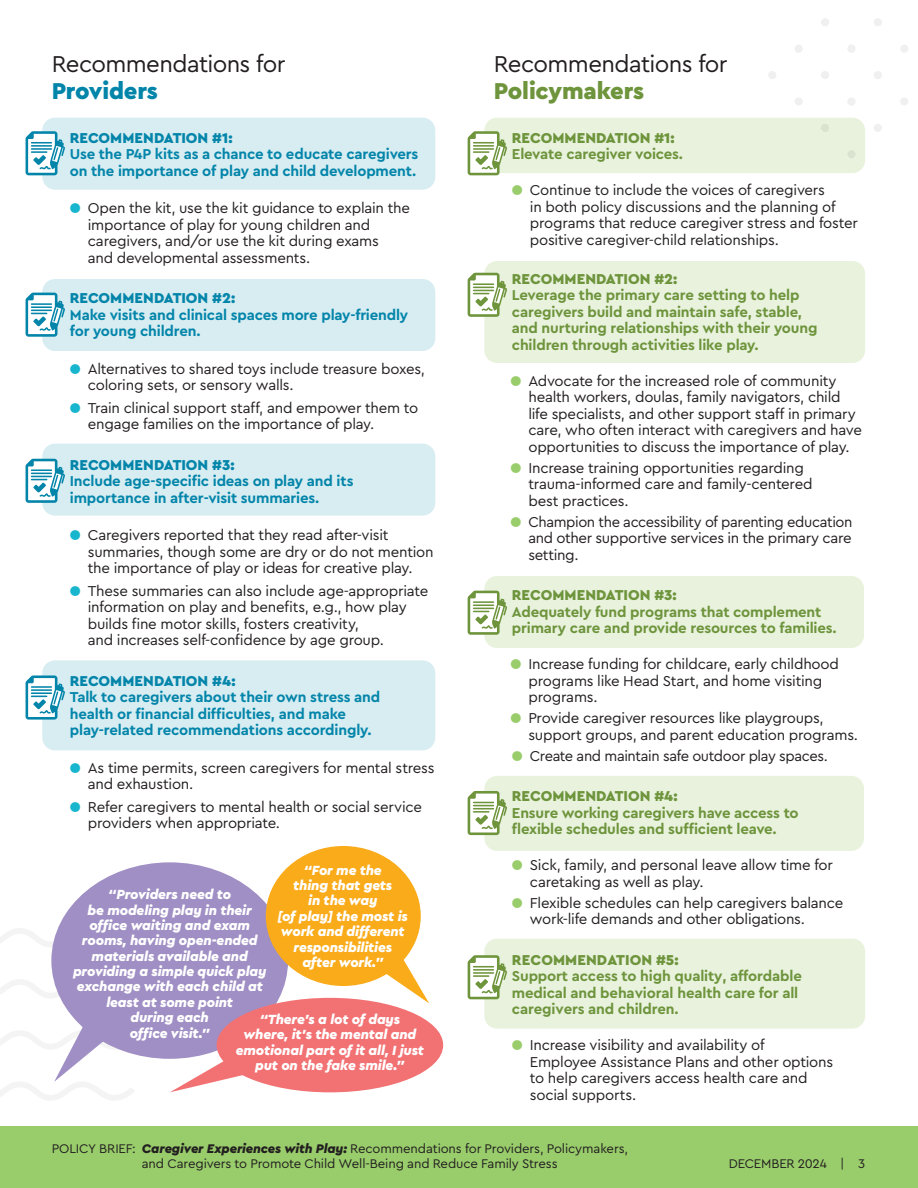
<style>
.page{position:relative;width:918px;height:1188px;background:#fff}
.page>*{position:absolute;margin:0;border:0;box-sizing:border-box;transform-origin:0 0}
.t1{font:24px/27px "Cera Pro";letter-spacing:-.025em;color:#231f20}
.t2{font:15px/16.5px "Cera Pro";letter-spacing:-.015em;color:#231f20}
.t3{font:700 15px/16.5px "Cera Pro";letter-spacing:-.01em;color:#6e943c}
.t4{font:700 15px/16.5px "Cera Pro";letter-spacing:-.01em;color:#0385aa}
.t5{font:italic 900 13.8px/15.3px "Cera Pro";letter-spacing:-.01em;color:#fff;text-align:center}
.t6{font:13.2px/15.8px "Cera Pro";letter-spacing:-.01em;color:#231f20}
.s1{font-weight:900;color:#0385aa}
.s2{font-weight:900}
.s3{color:#18b6ce}
.s4{font-weight:900;color:#6e943c}
.s5{color:#99cd6b}
.s6{font-weight:900;font-style:italic}
</style>
<div class="page">
<svg style="left:0;top:928px;width:53px;height:19px"></svg>
<svg style="left:0;top:980px;width:59px;height:18px"></svg>
<div style="left:42px;top:118px;width:393px;height:72px;background:#d7edf2;border-radius:13px"></div>
<svg style="left:26px;top:131px;width:39px;height:44px"></svg>
<div style="left:484px;top:118px;width:381px;height:55px;background:#e8f2dd;border-radius:13px"></div>
<svg style="left:468px;top:131px;width:39px;height:44px"></svg>
<div style="left:484px;top:261px;width:381px;height:102px;background:#e8f2dd;border-radius:13px"></div>
<svg style="left:468px;top:273px;width:39px;height:44px"></svg>
<div style="left:484px;top:576px;width:380px;height:72px;background:#e8f2dd;border-radius:13px"></div>
<svg style="left:468px;top:591px;width:39px;height:44px"></svg>
<div style="left:484px;top:776px;width:380px;height:75px;background:#e8f2dd;border-radius:13px"></div>
<div style="left:484px;top:939px;width:381px;height:90px;background:#e8f2dd;border-radius:13px"></div>
<svg style="left:468px;top:791px;width:39px;height:44px"></svg>
<svg style="left:468px;top:955px;width:39px;height:44px"></svg>
<div style="left:42px;top:279px;width:393px;height:72px;background:#d7edf2;border-radius:13px"></div>
<svg style="left:26px;top:293px;width:39px;height:44px"></svg>
<div style="left:42px;top:444px;width:393px;height:72px;background:#d7edf2;border-radius:13px"></div>
<svg style="left:26px;top:459px;width:39px;height:44px"></svg>
<div style="left:42px;top:660px;width:393px;height:90px;background:#d7edf2;border-radius:13px"></div>
<svg style="left:26px;top:675px;width:39px;height:45px"></svg>
<div style="left:0;top:1127px;width:918px;height:61px;background:#99cd6b"></div>
<div style="left:51px;top:862px;width:237px;height:197px;background:#a08fc4;border-radius:50%"></div>
<div style="left:217px;top:998px;width:226px;height:94px;background:#f27274;border-radius:50%"></div>
<div style="left:266px;top:846px;width:155px;height:140px;background:#faab1a;border-radius:50%"></div>
<svg style="left:0;top:1020px;width:135px;height:80px"></svg>
<svg style="left:383px;top:955px;width:46px;height:48px"></svg>
<svg style="left:170px;top:1059px;width:77px;height:33px"></svg>
<svg style="left:768px;top:71px;width:8px;height:8px"></svg>
<svg style="left:795px;top:45px;width:8px;height:8px"></svg>
<svg style="left:821px;top:18px;width:8px;height:8px"></svg>
<svg style="left:795px;top:98px;width:8px;height:7px"></svg>
<svg style="left:821px;top:71px;width:8px;height:8px"></svg>
<svg style="left:848px;top:45px;width:7px;height:8px"></svg>
<svg style="left:874px;top:18px;width:8px;height:8px"></svg>
<svg style="left:821px;top:124px;width:8px;height:8px"></svg>
<svg style="left:848px;top:98px;width:7px;height:7px"></svg>
<svg style="left:874px;top:71px;width:8px;height:8px"></svg>
<svg style="left:900px;top:45px;width:8px;height:8px"></svg>
<svg style="left:848px;top:150px;width:7px;height:8px"></svg>
<svg style="left:874px;top:124px;width:8px;height:8px"></svg>
<svg style="left:900px;top:98px;width:8px;height:7px"></svg>
<p class="t1" style="left:52px;top:50px;width:235px">Recommendations for<br><span class="s1">Providers</span></p>
<p class="t4" style="left:70px;top:129px;width:350px"><span class="s2">RECOMMENDATION #1:<br></span>Use the P4P kits as a chance to educate caregivers on the importance of play and child development.</p>
<p class="t2" style="left:88px;top:199px;width:324px;text-indent:-18px"><span class="s3">●</span> Open the kit, use the kit guidance to explain the importance of play for young children and caregivers, and/or use the kit during exams<br>and developmental assessments.</p>
<p class="t4" style="left:70px;top:289px;width:340px"><span class="s2">RECOMMENDATION #2:<br></span>Make visits and clinical spaces more play-friendly for young children.</p>
<p class="t2" style="left:88px;top:360px;width:339px;text-indent:-18px"><span class="s3">●</span> Alternatives to shared toys include treasure boxes, coloring sets, or sensory walls.</p>
<p class="t2" style="left:88px;top:399px;width:332px;text-indent:-18px"><span class="s3">●</span> Train clinical support staff, and empower them to engage families on the importance of play.</p>
<p class="t4" style="left:70px;top:456px;width:285px"><span class="s2">RECOMMENDATION #3:<br></span>Include age-specific ideas on play and its importance in after-visit summaries.</p>
<p class="t2" style="left:88px;top:526px;width:347px;text-indent:-18px"><span class="s3">●</span> Caregivers reported that they read after-visit summaries, though some are dry or do not mention the importance of play or ideas for creative play.</p>
<p class="t2" style="left:88px;top:582px;width:342px;text-indent:-18px"><span class="s3">●</span> These summaries can also include age-appropriate information on play and benefits, e.g., how play builds fine motor skills, fosters creativity,<br>and increases self-confidence by age group.</p>
<p class="t4" style="left:70px;top:672px;width:312px"><span class="s2">RECOMMENDATION #4:<br></span>Talk to caregivers about their own stress and health or financial difficulties, and make play-related recommendations accordingly.</p>
<p class="t2" style="left:88px;top:759px;width:348px;text-indent:-18px"><span class="s3">●</span> As time permits, screen caregivers for mental stress and exhaustion.</p>
<p class="t2" style="left:88px;top:798px;width:336px;text-indent:-18px"><span class="s3">●</span> Refer caregivers to mental health or social service providers when appropriate.</p>
<p class="t5" style="left:278px;top:862px;width:132px">“For me the<br>thing that gets<br>in the way<br>[of play] the most is work and different responsibilities after work.”</p>
<p class="t5" style="left:73px;top:886px;width:195px">“Providers need to<br>be modeling play in their office waiting and exam rooms, having open-ended materials available and providing a simple quick play exchange with each child at least at some point<br>during each<br>office visit.”</p>
<p class="t5" style="left:236px;top:1011px;width:190px">“There’s a lot of days where, it’s the mental and emotional part of it all, I just put on the fake smile.”</p>
<p class="t1" style="left:494px;top:50px;width:235px">Recommendations for<br><span class="s4">Policymakers</span></p>
<p class="t3" style="left:512px;top:129px;width:173px"><span class="s2">RECOMMENDATION #1:<br></span>Elevate caregiver voices.</p>
<p class="t2" style="left:530px;top:181px;width:330px;text-indent:-18px"><span class="s5">●</span> Continue to include the voices of caregivers<br>in both policy discussions and the planning of programs that reduce caregiver stress and foster positive caregiver-child relationships.</p>
<p class="t3" style="left:512px;top:270px;width:307px"><span class="s2">RECOMMENDATION #2:<br></span>Leverage the primary care setting to help caregivers build and maintain safe, stable, and nurturing relationships with their young children through activities like play.</p>
<p class="t2" style="left:528px;top:372px;width:335px;text-indent:-18px"><span class="s5">●</span> Advocate for the increased role of community health workers, doulas, family navigators, child life specialists, and other support staff in primary care, who often interact with caregivers and have opportunities to discuss the importance of play.</p>
<p class="t2" style="left:528px;top:459px;width:286px;text-indent:-18px"><span class="s5">●</span> Increase training opportunities regarding trauma-informed care and family-centered best practices.</p>
<p class="t2" style="left:528px;top:513px;width:326px;text-align:justify;text-indent:-18px"><span class="s5">●</span> Champion the accessibility of parenting education and other supportive services in the primary care setting.</p>
<p class="t3" style="left:512px;top:586px;width:326px"><span class="s2">RECOMMENDATION #3:<br></span>Adequately fund programs that complement primary care and provide resources to families.</p>
<p class="t2" style="left:528px;top:655px;width:312px;text-indent:-18px"><span class="s5">●</span> Increase funding for childcare, early childhood programs like Head Start, and home visiting programs.</p>
<p class="t2" style="left:528px;top:709px;width:331px;text-indent:-18px"><span class="s5">●</span> Provide caregiver resources like playgroups, support groups, and parent education programs.</p>
<p class="t2" style="left:512px;top:747px;width:317px"><span class="s5">●</span> Create and maintain safe outdoor play spaces.</p>
<p class="t3" style="left:512px;top:787px;width:288px"><span class="s2">RECOMMENDATION #4:<br></span>Ensure working caregivers have access to flexible schedules and sufficient leave.</p>
<p class="t2" style="left:530px;top:856px;width:305px;text-indent:-18px"><span class="s5">●</span> Sick, family, and personal leave allow time for caretaking as well as play.</p>
<p class="t2" style="left:530px;top:894px;width:315px;text-indent:-18px"><span class="s5">●</span> Flexible schedules can help caregivers balance work-life demands and other obligations.</p>
<p class="t3" style="left:512px;top:951px;width:292px"><span class="s2">RECOMMENDATION #5:<br></span>Support access to high quality, affordable medical and behavioral health care for all caregivers and children.</p>
<p class="t2" style="left:530px;top:1036px;width:305px;text-indent:-18px"><span class="s5">●</span> Increase visibility and availability of Employee Assistance Plans and other options to help caregivers access health care and social supports.</p>
<p class="t6" style="left:142px;top:1140px;width:488px;text-indent:-90px">POLICY BRIEF: <span class="s6">Caregiver Experiences with Play:</span> Recommendations for Providers, Policymakers, and Caregivers to Promote Child Well-Being and Reduce Family Stress</p>
<p class="t6" style="left:729px;top:1155px;width:138px">DECEMBER 2024 | 3</p>
</div>
